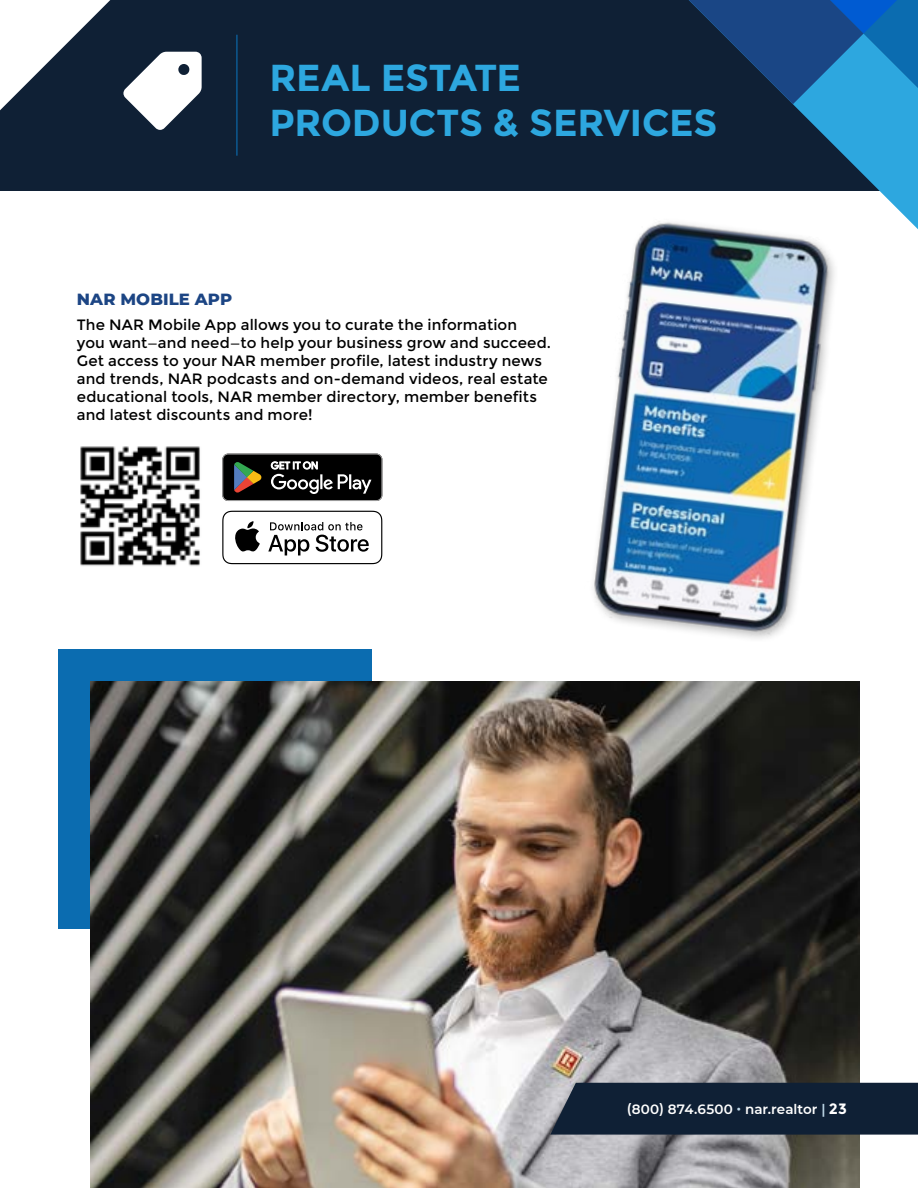
<style>
.page{position:relative;width:918px;height:1188px;background:#fff}
.page>*{position:absolute;margin:0;border:0;box-sizing:border-box;transform-origin:0 0}
.t1{font:700 37.5px/45px "Montserrat";letter-spacing:-.005em;color:#2da7df}
.t2{font:800 16.5px "Montserrat";letter-spacing:.01em;color:#1c4584}
.t3{font:15px/18px "Montserrat";letter-spacing:.01em;color:#000}
.t4{font:600 13.5px "Montserrat";letter-spacing:.005em;color:#fff}
.t5{font:9.9px "Product Sans";letter-spacing:.02em;color:#fff}
.s1{color:#bfd8e8}
.s2{font-weight:700;font-size:15px}
</style>
<div class="page">
<div style="left:0;top:0;width:918px;height:190px;background:#0f2035"></div>
<svg style="left:0;top:0;width:110px;height:110px"></svg>
<svg style="left:689px;top:104px;width:229px;height:125px"></svg>
<svg style="left:689px;top:0;width:229px;height:104px"></svg>
<hr style="left:236px;top:35px;width:1px;height:121px;background:#0b6cb0">
<svg style="left:123px;top:52px;width:79px;height:78px"></svg>
<div style="left:58px;top:649px;width:313px;height:280px;background:#0b6cb0"></div>
<img style="left:90px;top:681px;width:770px;height:507px">
<svg style="left:222px;top:454px;width:160px;height:47px;background:#242421"></svg>
<svg style="left:222px;top:511px;width:160px;height:53px"></svg>
<img style="left:80px;top:446px;width:120px;height:120px">
<img style="left:593px;top:213px;width:248px;height:426px">
<div style="left:550px;top:1083px;width:368px;height:52px;background:#0f2035"></div>
<h1 class="t1" style="left:269px;top:55px;width:450px">REAL ESTATE<br>PRODUCTS &amp; SERVICES</h1>
<p class="t2" style="left:77px;top:287px;width:157px">NAR MOBILE APP</p>
<p class="t3" style="left:77px;top:316px;width:476px">The NAR Mobile App allows you to curate the information<br>you want—and need—to help your business grow and succeed.<br>Get access to your NAR member profile, latest industry news and trends, NAR podcasts and on-demand videos, real estate educational tools, NAR member directory, member benefits and latest discounts and more!</p>
<p class="t5" style="left:271px;top:459px;width:49px">GET IT ON</p>
<p class="t4" style="left:627px;top:1099px;width:222px">(800) 874.6500 <span class="s1">•</span> nar.realtor <span class="s1">|</span> <span class="s2">23</span></p>
</div>
